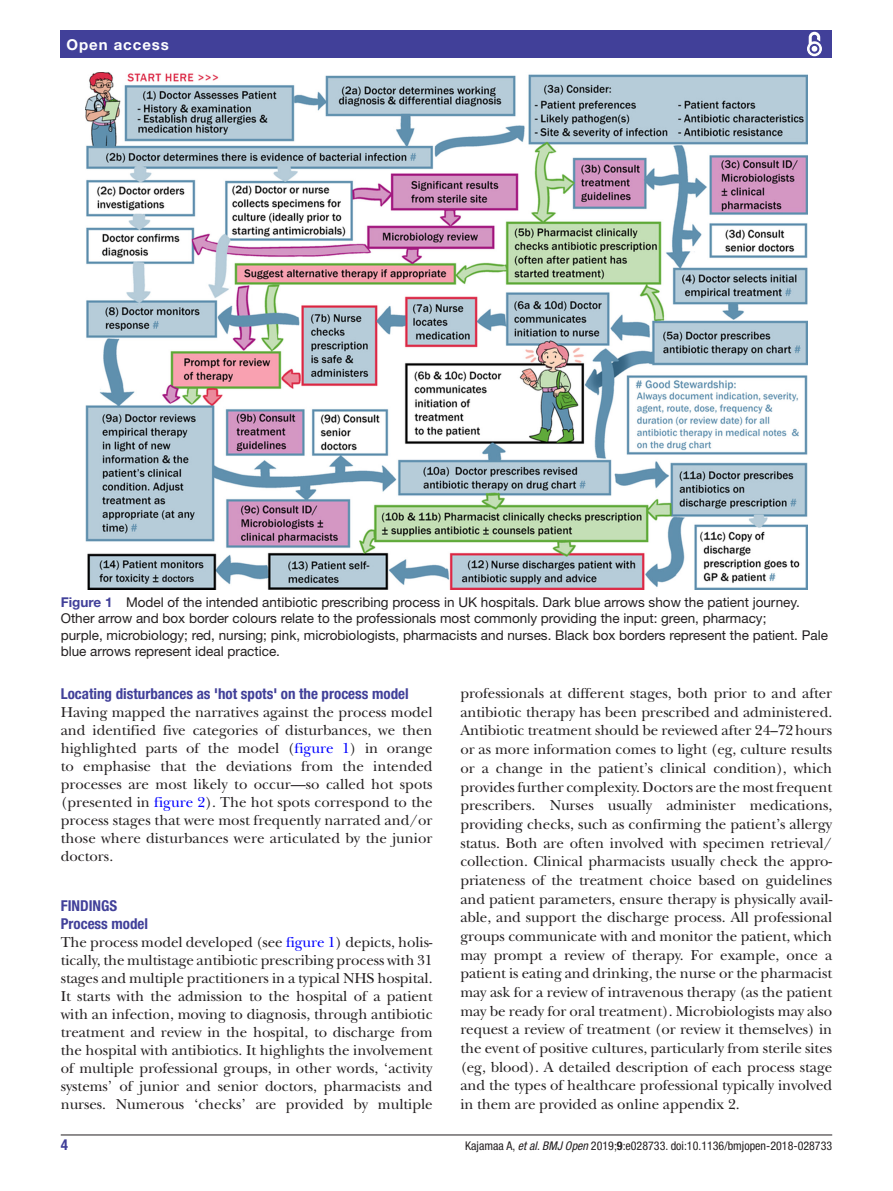
<style>
.page{position:relative;width:893px;height:1191px;background:#fff}
.page>*{position:absolute;margin:0;border:0;box-sizing:border-box;transform-origin:0 0}
.t1{font:15px/18.8px "New Baskerville";letter-spacing:-.005em;color:#231f20;text-align:justify}
.t2{font:700 condensed 15px/18px "Helvetica Neue LT Std";color:#414099}
.t3{font:700 15px "Helvetica Neue LT Std";letter-spacing:.065em;color:#fff}
.t4{font:13.5px/16.2px "Helvetica Neue LT Std";color:#231f20}
.t5{font:condensed 12px "Helvetica Neue LT Std";color:#231f20}
.s1{font-weight:700;color:#414099}
.s2{color:#00f}
.s3{font-style:italic}
.s4{font-weight:700}
</style>
<div class="page">
<hr style="left:61px;top:1134px;width:771px;height:1px;background:#231f20">
<div style="left:61px;top:31px;width:771px;height:27px;background:#414099"></div>
<svg style="left:807px;top:31px;width:15px;height:26px"></svg>
<img style="left:85px;top:73px;width:723px;height:516px">
<p class="t3" style="left:66px;top:35px;width:104px">Open access</p>
<p class="t4" style="left:61px;top:594px;width:769px"><span class="s1">Figure 1</span> Model of the intended antibiotic prescribing process in UK hospitals. Dark blue arrows show the patient journey.<br>Other arrow and box border colours relate to the professionals most commonly providing the input: green, pharmacy;<br>purple, microbiology; red, nursing; pink, microbiologists, pharmacists and nurses. Black box borders represent the patient. Pale blue arrows represent ideal practice.</p>
<p class="t2" style="left:61px;top:684px;width:349px">Locating disturbances as 'hot spots' on the process model</p>
<p class="t1" style="left:61px;top:703px;width:373px;line-height:18px">Having mapped the narratives against the process model and identified five categories of disturbances, we then highlighted parts of the model (<span class="s2">figure 1</span>) in orange to emphasise that the deviations from the intended processes are most likely to occur—so called hot spots (presented in <span class="s2">figure 2</span>). The hot spots correspond to the process stages that were most frequently narrated and/or those where disturbances were articulated by the junior doctors.</p>
<p class="t2" style="left:61px;top:896px;width:89px">Findings<br>Process model</p>
<p class="t1" style="left:61px;top:933px;width:373px;line-height:18px">The process model developed (see <span class="s2">figure 1</span>) depicts, holis&shy;tically, the multistage antibiotic prescribing process with 31 stages and multiple practitioners in a typical NHS hospital.<br>It starts with the admission to the hospital of a patient with an infection, moving to diagnosis, through antibiotic treatment and review in the hospital, to discharge from the hospital with antibiotics. It highlights the involvement of multiple professional groups, in other words, ‘activity systems’ of junior and senior doctors, pharmacists and nurses. Numerous ‘checks’ are provided by multiple</p>
<p class="t1" style="left:460px;top:684px;width:373px">professionals at different stages, both prior to and after antibiotic therapy has been prescribed and administered.<br>Antibiotic treatment should be reviewed after 24–72hours or as more information comes to light (eg, culture results or a change in the patient’s clinical condition), which provides further complexity. Doctors are the most frequent prescribers. Nurses usually administer medications, providing checks, such as confirming the patient’s allergy status. Both are often involved with specimen retrieval/ collection. Clinical pharmacists usually check the appro&shy;priateness of the treatment choice based on guidelines and patient parameters, ensure therapy is physically avail&shy;able, and support the discharge process. All professional groups communicate with and monitor the patient, which may prompt a review of therapy. For example, once a patient is eating and drinking, the nurse or the pharmacist may ask for a review of intravenous therapy (as the patient may be ready for oral treatment). Microbiologists may also request a review of treatment (or review it themselves) in the event of positive cultures, particularly from sterile sites (eg, blood). A detailed description of each process stage and the types of healthcare professional typically involved in them are provided as online appendix 2.</p>
<p class="t2" style="left:61px;top:1135px;width:9px">4</p>
<p class="t5" style="left:465px;top:1138px;width:368px">Kajamaa A, <span class="s3">et al</span>. <span class="s3">BMJ Open</span> 2019;<span class="s4">9</span>:e028733. doi:10.1136/bmjopen-2018-028733</p>
</div>
